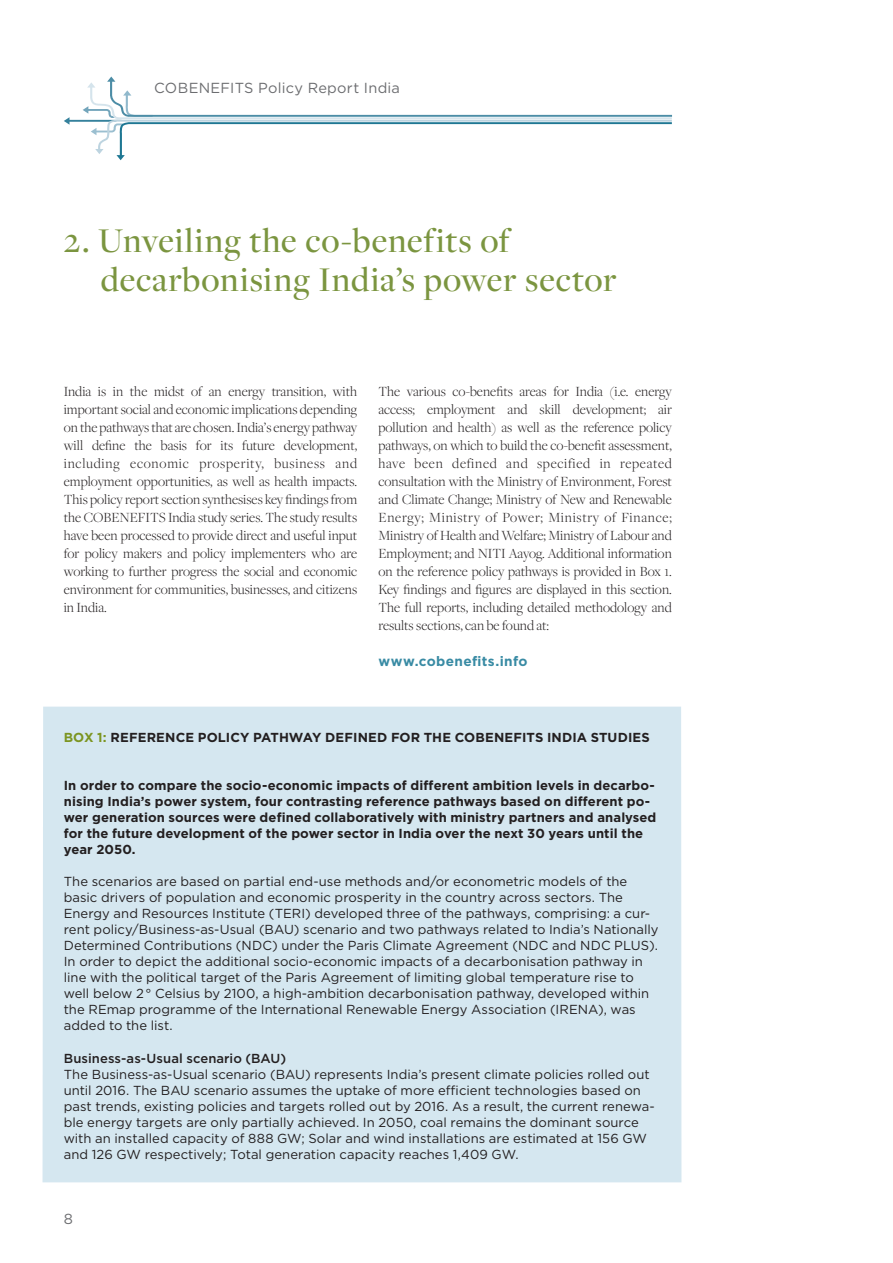
<style>
.page{position:relative;width:893px;height:1263px;background:#fff}
.page>*{position:absolute;margin:0;border:0;box-sizing:border-box;transform-origin:0 0}
.t1{font:500 36px/39px "Freight Disp Pro";letter-spacing:.02em;color:#7b9540}
.t2{font:300 14.55px/18px "Freight Disp Pro";color:#231f20;text-align:justify}
.t3{font:14.55px "Gotham";letter-spacing:.015em;color:#6c6d70}
.t4{font:700 13.65px "Gotham";letter-spacing:.025em;color:#398ba4}
.t5{font:13.05px/16px "Gotham";color:#231f20}
.t6{font:700 13.05px/16px "Gotham";letter-spacing:.005em;color:#231f20}
.t7{font:500 13.05px "Gotham";letter-spacing:.005em;color:#231f20}
.s1{color:#7c9521}
</style>
<div class="page">
<svg style="left:64px;top:77px;width:608px;height:83px"></svg>
<div style="left:43px;top:707px;width:638px;height:475px;background:#d5e7f0"></div>
<p class="t3" style="left:154px;top:78px;width:247px">COBENEFITS Policy Report India</p>
<h1 class="t1" style="left:101px;top:220px;width:517px;text-indent:-37px">2. Unveiling the co-benefits of decarbonising India’s power sector</h1>
<p class="t2" style="left:64px;top:382px;width:295px">India is in the midst of an energy transition, with important social and economic implications depending on the pathways that are chosen. India’s energy pathway will define the basis for its future development, including economic prosperity, business and employment opportunities, as well as health impacts.<br>This policy report section synthesises key findings from the COBENEFITS India study series. The study results have been processed to provide direct and useful input for policy makers and policy implementers who are working to further progress the social and economic environment for communities, businesses, and citizens in India.</p>
<p class="t2" style="left:378px;top:382px;width:295px">The various co-benefits areas for India (i.e. energy access; employment and skill development; air pollution and health) as well as the reference policy pathways, on which to build the co-benefit assessment, have been defined and specified in repeated consultation with the Ministry of Environment, Forest and Climate Change; Ministry of New and Renewable Energy; Ministry of Power; Ministry of Finance; Ministry of Health and Welfare; Ministry of Labour and Employment; and NITI Aayog. Additional information on the reference policy pathways is provided in Box 1.<br>Key findings and figures are displayed in this section.<br>The full reports, including detailed methodology and results sections, can be found at:</p>
<p class="t4" style="left:378px;top:652px;width:151px">www.cobenefits.info</p>
<p class="t6" style="left:64px;top:729px;width:587px"><span class="s1">BOX 1:</span> REFERENCE POLICY PATHWAY DEFINED FOR THE COBENEFITS INDIA STUDIES</p>
<p class="t6" style="left:64px;top:777px;width:594px">In order to compare the socio-economic impacts of different ambition levels in decarbo&shy;nising India’s power system, four contrasting reference pathways based on different po&shy;wer generation sources were defined collaboratively with ministry partners and analysed for the future development of the power sector in India over the next 30 years until the year 2050.</p>
<p class="t5" style="left:64px;top:873px;width:596px">The scenarios are based on partial end-use methods and/or econometric models of the basic drivers of population and economic prosperity in the country across sectors. The Energy and Resources Institute (TERI) developed three of the pathways, comprising: a cur&shy;rent policy/Business-as-Usual (BAU) scenario and two pathways related to India’s Nationally Determined Contributions (NDC) under the Paris Climate Agreement (NDC and NDC PLUS).<br>In order to depict the additional socio-economic impacts of a decarbonisation pathway in line with the political target of the Paris Agreement of limiting global temperature rise to well below 2 ° Celsius by 2100, a high-ambition decarbonisation pathway, developed within the REmap programme of the International Renewable Energy Association (IRENA), was added to the list.</p>
<p class="t7" style="left:64px;top:1049px;width:224px">Business-as-Usual scenario (BAU)</p>
<p class="t5" style="left:64px;top:1066px;width:593px">The Business-as-Usual scenario (BAU) represents India’s present climate policies rolled out until 2016. The BAU scenario assumes the uptake of more efficient technologies based on past trends, existing policies and targets rolled out by 2016. As a result, the current renewa&shy;ble energy targets are only partially achieved. In 2050, coal remains the dominant source with an installed capacity of 888 GW; Solar and wind installations are estimated at 156 GW and 126 GW respectively; Total generation capacity reaches 1,409 GW.</p>
<p class="t3" style="left:64px;top:1210px;width:11px">8</p>
</div>
